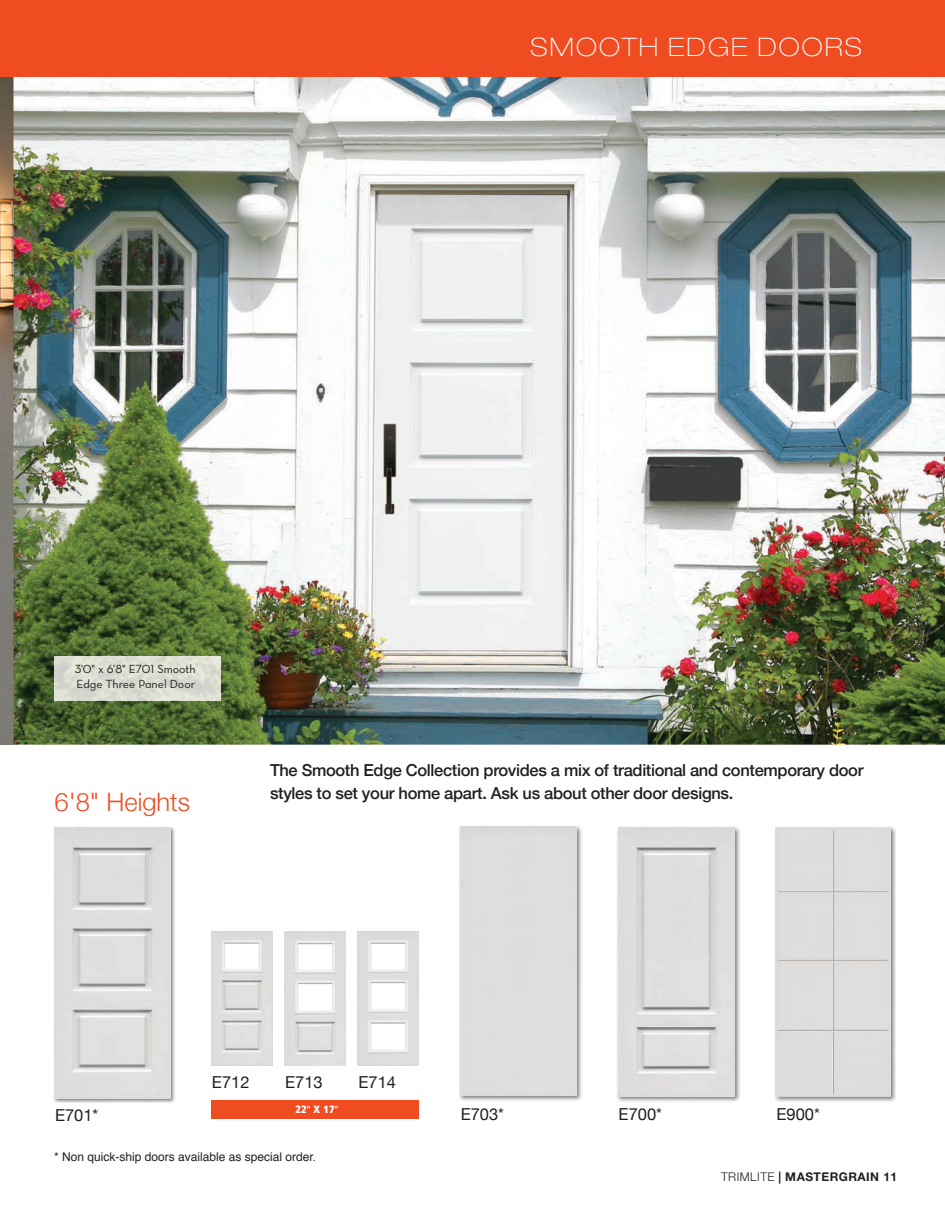
<style>
.page{position:relative;width:945px;height:1215px;background:#fff}
.page>*{position:absolute;margin:0;border:0;box-sizing:border-box;transform-origin:0 0}
.t1{font:100 expanded 25.5px "Helvetica Neue LT Std";letter-spacing:.08em;color:#fff}
.t2{font:300 25.5px "Helvetica Neue";color:#f04c22}
.t3{font:500 16.5px/22.5px "Helvetica Neue";letter-spacing:-.02em;color:#231f20}
.t4{font:16.5px "Helvetica Neue";color:#231f20}
.t5{font:12px "Helvetica";color:#231f20}
.t6{font:12px/15px "Neutra Text Book Alt";color:#231f20}
.t7{font:700 12px "Helvetica Neue LT Std";letter-spacing:.04em;color:#231f20}
.t8{font:900 condensed 10.5px "Frutiger LT Std";color:#fff}
.s1{font-family:"Neutra Text Demi Alt";font-weight:400;font-stretch:normal}
.s2{font-weight:300}
</style>
<div class="page">
<img style="left:0;top:77px;width:14px;height:668px">
<img style="left:14px;top:73px;width:931px;height:672px">
<div style="left:0;top:1px;width:944px;height:76px;background:#f04c22"></div>
<img style="left:54px;top:827px;width:121px;height:276px">
<img style="left:55px;top:828px;width:115px;height:270px">
<img style="left:459px;top:826px;width:123px;height:275px">
<div style="left:460px;top:827px;width:117px;height:269px;background:#dededd"></div>
<img style="left:617px;top:827px;width:123px;height:275px">
<img style="left:618px;top:828px;width:117px;height:269px">
<img style="left:775px;top:827px;width:121px;height:275px">
<div style="left:776px;top:828px;width:114px;height:269px;background:#dedddc"></div>
<svg style="left:211px;top:931px;width:61px;height:134px;background:#dfdfde"></svg>
<img style="left:285px;top:931px;width:61px;height:134px">
<svg style="left:358px;top:931px;width:61px;height:134px"></svg>
<div style="left:211px;top:1100px;width:208px;height:18px;background:#f04c22"></div>
<img style="left:54px;top:656px;width:167px;height:45px">
<h1 class="t1" style="left:531px;top:32px;width:333px">SMOOTH EDGE DOORS</h1>
<p class="t6" style="left:75px;top:661px;width:123px">3'0" x 6'8" E701 Smooth<br>Edge Three Panel Door</p>
<h1 class="t2" style="left:55px;top:782px;width:137px">6'8" Heights</h1>
<p class="t3" style="left:270px;top:758px;width:595px">The Smooth Edge Collection provides a mix of traditional and contemporary door styles to set your home apart. Ask us about other door designs.</p>
<p class="t4" style="left:212px;top:1070px;width:39px">E712</p>
<p class="t4" style="left:285px;top:1070px;width:39px">E713</p>
<p class="t4" style="left:358px;top:1070px;width:39px">E714</p>
<p class="t8" style="left:295px;top:1103px;width:45px">22<span class="s1">"</span> X 17<span class="s1">"</span></p>
<p class="t5" style="left:54px;top:1147px;width:264px">* Non quick-ship doors available as special order.</p>
<p class="t4" style="left:55px;top:1103px;width:45px">E701*</p>
<p class="t4" style="left:461px;top:1103px;width:45px">E703*</p>
<p class="t4" style="left:619px;top:1103px;width:45px">E700*</p>
<p class="t4" style="left:776px;top:1103px;width:45px">E900*</p>
<p class="t7" style="left:721px;top:1169px;width:178px"><span class="s2">TRIMLITE</span> | MASTERGRAIN 11</p>
</div>
